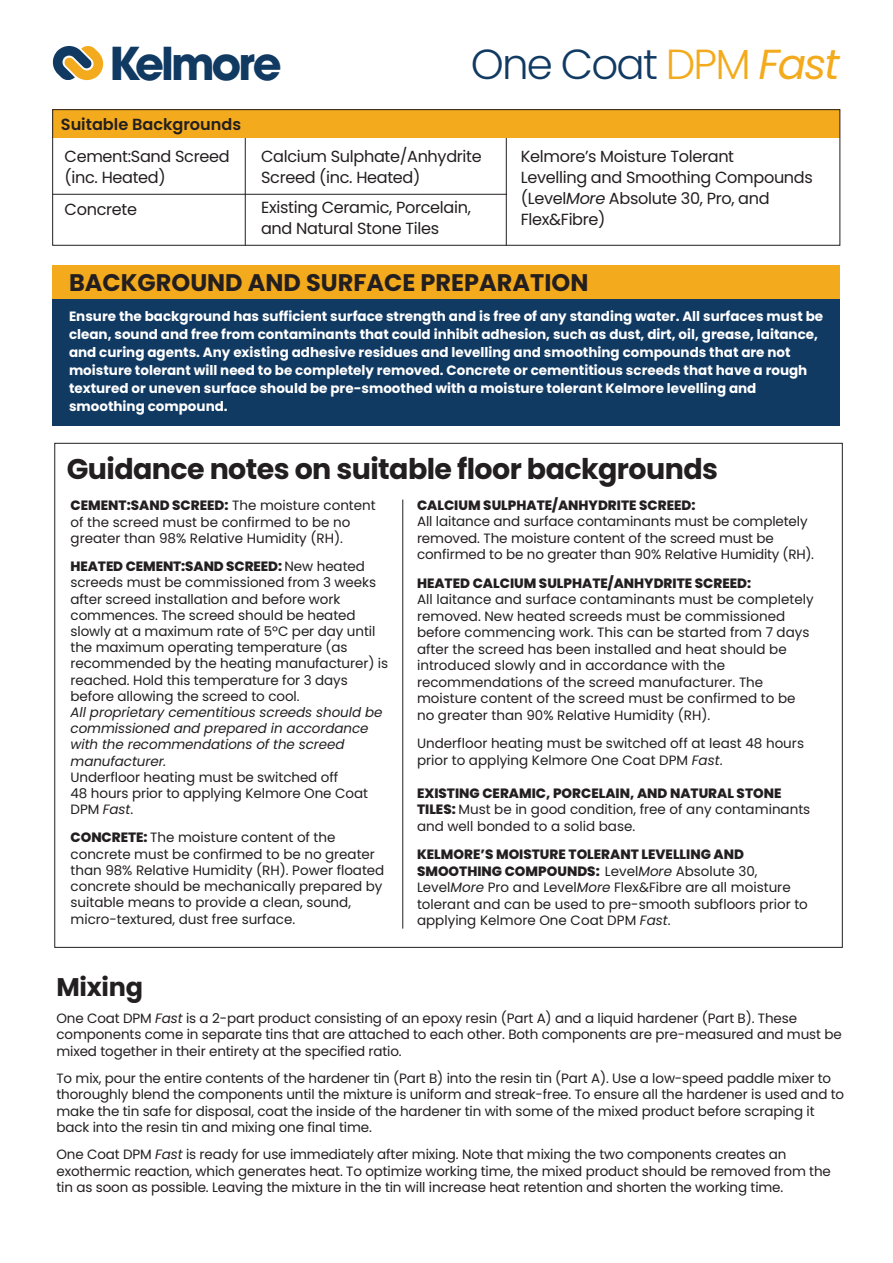
<style>
.page{position:relative;width:893px;height:1263px;background:#fff}
.page>*{position:absolute;margin:0;border:0;box-sizing:border-box;transform-origin:0 0}
.t1{font:700 45px "Avant Garde";letter-spacing:-.065em;color:#113a63}
.t2{font:300 42px "Poppins";letter-spacing:-.045em;color:#113a63}
.t3{font:700 28.5px "Poppins";letter-spacing:-.02em;color:#231f20}
.t4{font:700 25.5px "Poppins";letter-spacing:-.01em;color:#231f20}
.t5{font:700 24px "Poppins";color:#231f20}
.t6{font:16.05px/21px "Poppins";letter-spacing:-.02em;color:#231f20}
.t7{font:600 16.05px "Poppins";color:#231f20}
.t8{font:13.5px/16.5px "Poppins";letter-spacing:-.005em;color:#231f20}
.t9{font:700 13.5px/18px "Poppins";color:#fff}
.t10{font:italic 13.5px/16.2px "Poppins";letter-spacing:-.005em;color:#231f20}
.t11{font:800 13.5px "Poppins";color:#231f20}
.s1{color:#f3aa1c}
.s2{font-weight:400;font-style:italic;color:#f3aa1c}
.s3{font-style:italic}
.s4{font-weight:800}
</style>
<div class="page">
<svg style="left:52px;top:46px;width:52px;height:35px"></svg>
<div style="left:52px;top:266px;width:788px;height:160px;background:#113a63"></div>
<div style="left:52px;top:266px;width:788px;height:32px;background:#f3aa1c"></div>
<hr style="left:245px;top:118px;width:1px;height:128px;background:#231f20">
<hr style="left:506px;top:118px;width:1px;height:128px;background:#231f20">
<div style="left:53px;top:110px;width:787px;height:28px;background:#f3aa1c"></div>
<div style="left:52px;top:109px;width:788px;height:137px;border:1px solid #231f20"></div>
<hr style="left:53px;top:194px;width:454px;height:1px;background:#231f20">
<div style="left:54px;top:443px;width:789px;height:505px;background:#fff;border:1px solid #231f20"></div>
<hr style="left:402px;top:500px;width:1px;height:429px;background:#231f20">
<h1 class="t1" style="left:109px;top:34px;width:174px">Kelmore</h1>
<h2 class="t2" style="left:471px;top:40px;width:370px">One Coat <span class="s1">DPM</span> <span class="s2">Fast</span></h2>
<p class="t7" style="left:61px;top:115px;width:182px">Suitable Backgrounds</p>
<p class="t6" style="left:261px;top:146px;width:222px">Calcium Sulphate/Anhydrite<br>Screed (inc. Heated)</p>
<p class="t6" style="left:261px;top:197px;width:211px">Existing Ceramic, Porcelain, and Natural Stone Tiles</p>
<p class="t6" style="left:65px;top:146px;width:167px">Cement:Sand Screed (inc. Heated)</p>
<p class="t6" style="left:521px;top:146px;width:294px">Kelmore’s Moisture Tolerant<br>Levelling and Smoothing Compounds (Level<span class="s3">More</span> Absolute 30, Pro, and<br>Flex&amp;Fibre)</p>
<p class="t6" style="left:65px;top:199px;width:74px">Concrete</p>
<h3 class="t5" style="left:69px;top:269px;width:521px">BACKGROUND AND SURFACE PREPARATION</h3>
<p class="t9" style="left:69px;top:307px;width:756px">Ensure the background has sufficient surface strength and is free of any standing water. All surfaces must be clean, sound and free from contaminants that could inhibit adhesion, such as dust, dirt, oil, grease, laitance, and curing agents. Any existing adhesive residues and levelling and smoothing compounds that are not moisture tolerant will need to be completely removed. Concrete or cementitious screeds that have a rough textured or uneven surface should be pre-smoothed with a moisture tolerant Kelmore levelling and smoothing compound.</p>
<h3 class="t3" style="left:67px;top:452px;width:653px">Guidance notes on suitable floor backgrounds</h3>
<p class="t8" style="left:71px;top:498px;width:307px"><span class="s4">CEMENT:SAND SCREED:</span> The moisture content of the screed must be confirmed to be no greater than 98% Relative Humidity (RH).</p>
<p class="t8" style="left:71px;top:558px;width:319px"><span class="s4">HEATED CEMENT:SAND SCREED:</span> New heated screeds must be commissioned from 3 weeks after screed installation and before work commences. The screed should be heated slowly at a maximum rate of 5ºC per day until the maximum operating temperature (as recommended by the heating manufacturer) is reached. Hold this temperature for 3 days before allowing the screed to cool.</p>
<p class="t10" style="left:71px;top:704px;width:313px">All proprietary cementitious screeds should be commissioned and prepared in accordance with the recommendations of the screed manufacturer.</p>
<p class="t8" style="left:71px;top:769px;width:299px">Underfloor heating must be switched off<br>48 hours prior to applying Kelmore One Coat<br>DPM <span class="s3">Fast</span>.</p>
<p class="t8" style="left:71px;top:829px;width:315px"><span class="s4">CONCRETE:</span> The moisture content of the concrete must be confirmed to be no greater than 98% Relative Humidity (RH). Power floated concrete should be mechanically prepared by suitable means to provide a clean, sound, micro-textured, dust free surface.</p>
<p class="t11" style="left:417px;top:497px;width:280px">CALCIUM SULPHATE/ANHYDRITE SCREED:</p>
<p class="t8" style="left:417px;top:513px;width:399px">All laitance and surface contaminants must be completely removed. The moisture content of the screed must be confirmed to be no greater than 90% Relative Humidity (RH).</p>
<p class="t11" style="left:417px;top:575px;width:336px">HEATED CALCIUM SULPHATE/ANHYDRITE SCREED:</p>
<p class="t8" style="left:417px;top:591px;width:398px">All laitance and surface contaminants must be completely removed. New heated screeds must be commissioned before commencing work. This can be started from 7 days after the screed has been installed and heat should be introduced slowly and in accordance with the recommendations of the screed manufacturer. The moisture content of the screed must be confirmed to be no greater than 90% Relative Humidity (RH).</p>
<p class="t8" style="left:417px;top:735px;width:388px">Underfloor heating must be switched off at least 48 hours prior to applying Kelmore One Coat DPM <span class="s3">Fast</span>.</p>
<p class="t8" style="left:417px;top:785px;width:395px"><span class="s4">EXISTING CERAMIC, PORCELAIN, AND NATURAL STONE<br>TILES:</span> Must be in good condition, free of any contaminants and well bonded to a solid base.</p>
<p class="t8" style="left:417px;top:846px;width:392px"><span class="s4">KELMORE’S MOISTURE TOLERANT LEVELLING AND SMOOTHING COMPOUNDS:</span> Level<span class="s3">More</span> Absolute 30, Level<span class="s3">More</span> Pro and Level<span class="s3">More</span> Flex&amp;Fibre are all moisture tolerant and can be used to pre-smooth subfloors prior to applying Kelmore One Coat DPM <span class="s3">Fast</span>.</p>
<h3 class="t4" style="left:56px;top:972px;width:88px">Mixing</h3>
<p class="t8" style="left:56px;top:1009px;width:787px">One Coat DPM <span class="s3">Fast</span> is a 2-part product consisting of an epoxy resin (Part A) and a liquid hardener (Part B). These components come in separate tins that are attached to each other. Both components are pre-measured and must be mixed together in their entirety at the specified ratio.</p>
<p class="t8" style="left:56px;top:1069px;width:789px">To mix, pour the entire contents of the hardener tin (Part B) into the resin tin (Part A). Use a low-speed paddle mixer to thoroughly blend the components until the mixture is uniform and streak-free. To ensure all the hardener is used and to make the tin safe for disposal, coat the inside of the hardener tin with some of the mixed product before scraping it back into the resin tin and mixing one final time.</p>
<p class="t8" style="left:56px;top:1146px;width:776px">One Coat DPM <span class="s3">Fast</span> is ready for use immediately after mixing. Note that mixing the two components creates an exothermic reaction, which generates heat. To optimize working time, the mixed product should be removed from the tin as soon as possible. Leaving the mixture in the tin will increase heat retention and shorten the working time.</p>
</div>
